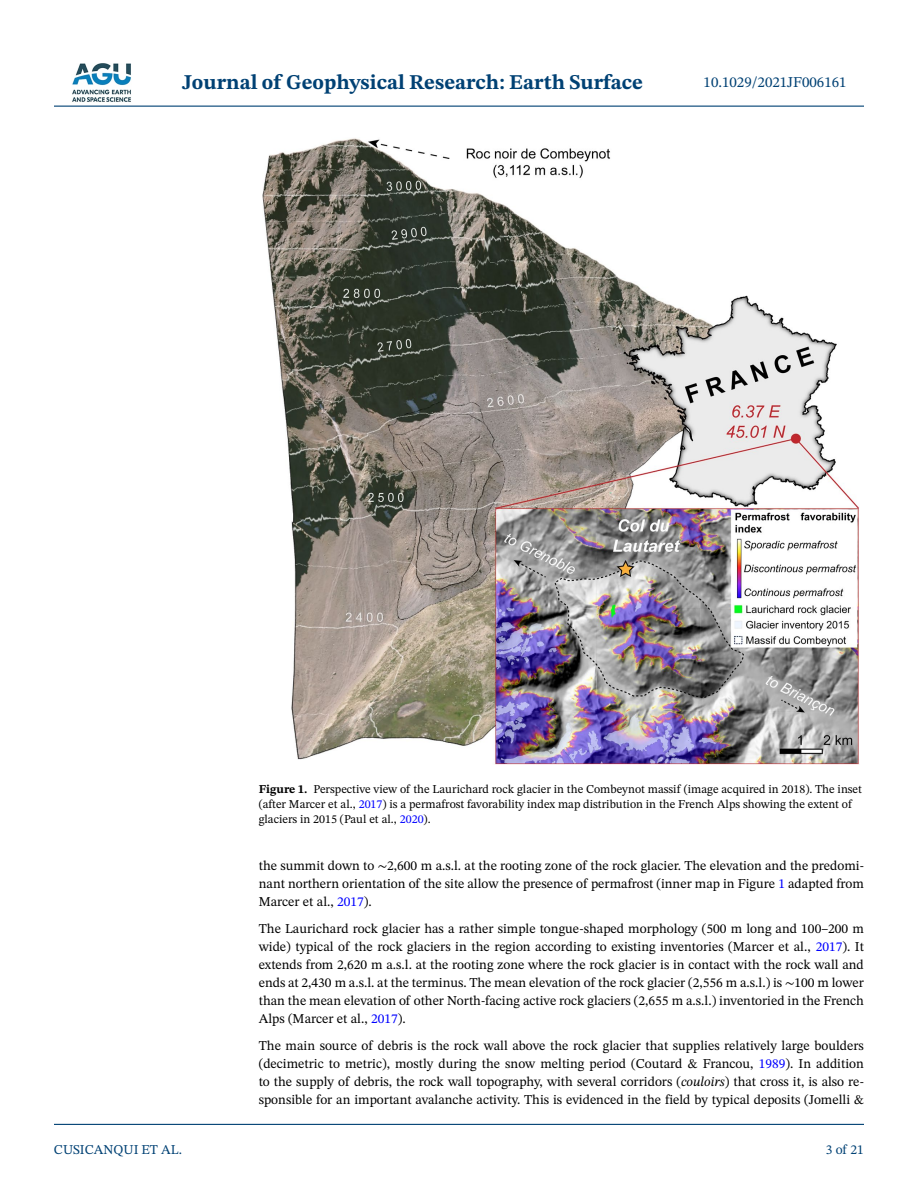
<style>
.page{position:relative;width:918px;height:1188px;background:#fff}
.page>*{position:absolute;margin:0;border:0;box-sizing:border-box;transform-origin:0 0}
.t1{font:700 21px "STIX Two Text";color:#004174}
.t2{font:15px "STIX Two Text";color:#004174}
.t3{font:13.5px/18px "STIX Two Text";color:#000;text-align:justify}
.t4{font:13.5px "STIX Two Text";color:#004174}
.t5{font:12px/15px "STIX Two Text";color:#000}
.s1{font-weight:700}
.s2{color:#00f}
.s3{font-family:"STIX Two Math"}
.s4{font-style:italic}
</style>
<div class="page">
<hr style="left:54px;top:106px;width:810px;height:1px;background:#004174">
<hr style="left:54px;top:1124px;width:810px;height:1px;background:#004174">
<img style="left:72px;top:63px;width:59px;height:39px">
<img style="left:263px;top:138px;width:597px;height:627px">
<h1 class="t1" style="left:182px;top:67px;width:462px">Journal of Geophysical Research: Earth Surface</h1>
<p class="t2" style="left:704px;top:72px;width:145px">10.1029/2021JF006161</p>
<p class="t5" style="left:259px;top:782px;width:605px"><span class="s1">Figure 1.</span> Perspective view of the Laurichard rock glacier in the Combeynot massif (image acquired in 2018). The inset (after Marcer et al., <span class="s2">2017</span>) is a permafrost favorability index map distribution in the French Alps showing the extent of glaciers in 2015 (Paul et al., <span class="s2">2020</span>).</p>
<p class="t4" style="left:54px;top:1140px;width:130px">CUSICANQUI ET AL.</p>
<p class="t3" style="left:259px;top:856px;width:607px">the summit down to <span class="s3">∼</span>2,600 m a.s.l. at the rooting zone of the rock glacier. The elevation and the predomi&shy;nant northern orientation of the site allow the presence of permafrost (inner map in Figure <span class="s2">1</span> adapted from Marcer et al., <span class="s2">2017</span>).</p>
<p class="t3" style="left:259px;top:919px;width:607px">The Laurichard rock glacier has a rather simple tongue-shaped morphology (500 m long and 100–200 m wide) typical of the rock glaciers in the region according to existing inventories (Marcer et al., <span class="s2">2017</span>). It extends from 2,620 m a.s.l. at the rooting zone where the rock glacier is in contact with the rock wall and ends at 2,430 m a.s.l. at the terminus. The mean elevation of the rock glacier (2,556 m a.s.l.) is <span class="s3">∼</span>100 m lower than the mean elevation of other North-facing active rock glaciers (2,655 m a.s.l.) inventoried in the French Alps (Marcer et al., <span class="s2">2017</span>).</p>
<p class="t3" style="left:259px;top:1036px;width:607px">The main source of debris is the rock wall above the rock glacier that supplies relatively large boulders (decimetric to metric), mostly during the snow melting period (Coutard &amp; Francou, <span class="s2">1989</span>). In addition to the supply of debris, the rock wall topography, with several corridors (<span class="s4">couloirs</span>) that cross it, is also re&shy;sponsible for an important avalanche activity. This is evidenced in the field by typical deposits (Jomelli &amp;</p>
<p class="t4" style="left:826px;top:1140px;width:40px">3 of 21</p>
</div>
